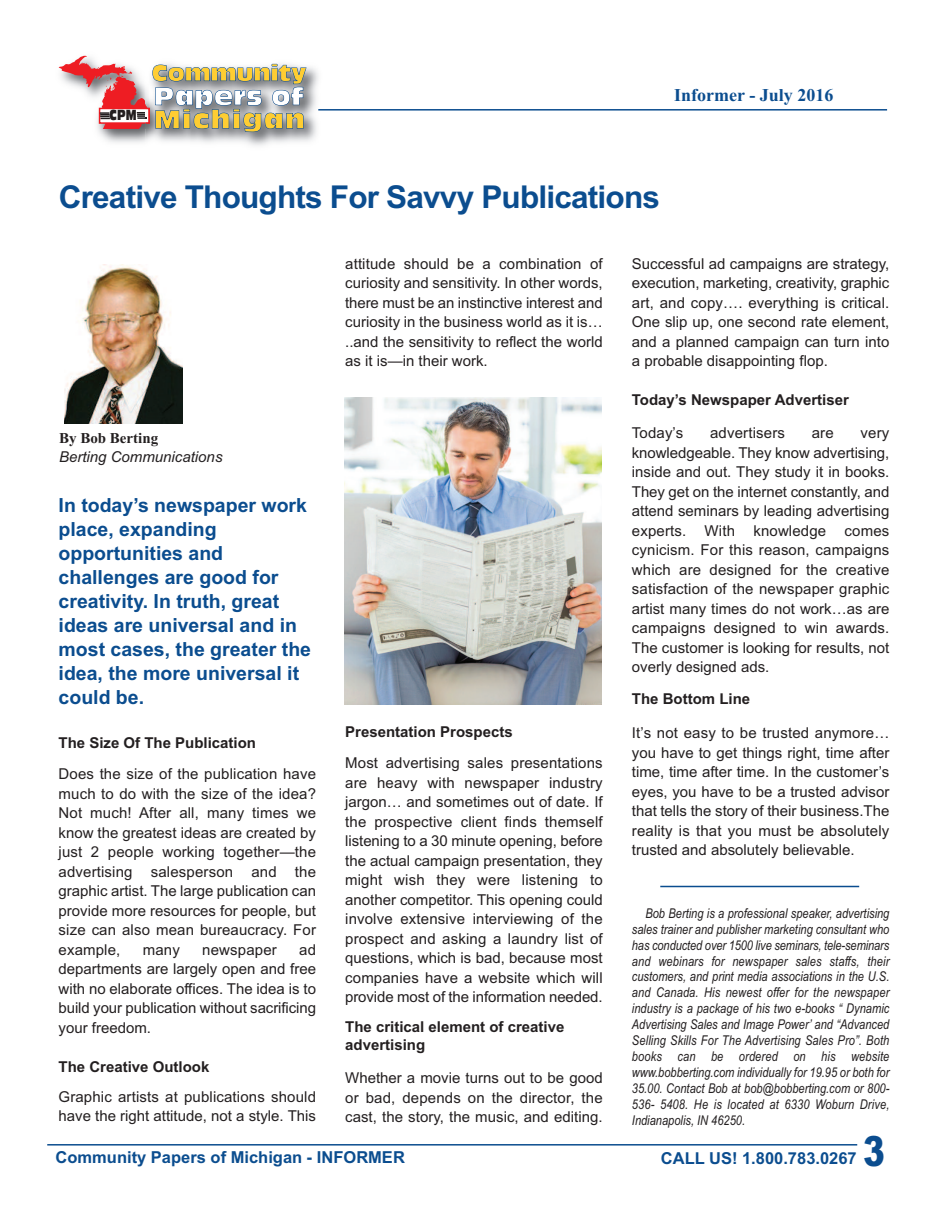
<style>
.page{position:relative;width:945px;height:1215px;background:#fff}
.page>*{position:absolute;margin:0;border:0;box-sizing:border-box;transform-origin:0 0}
.t1{font:900 41.7px "Arial";color:#0b4d8f;scale:.78 1}
.t2{font:700 31.5px "Arial";letter-spacing:-.025em;color:#0b4d8f}
.t3{font:700 19.5px/24px "Arial";color:#0b4d8f}
.t4{font:700 18px "Times New Roman";color:#0b4d8f}
.t5{font:700 16.5px "Arial";color:#0b4d8f}
.t6{font:15px/19.5px "Arial";color:#231f20;text-align:justify}
.t7{font:700 15px/18px "Arial";color:#231f20}
.t8{font:italic 15px "Arial";color:#231f20}
.t9{font:700 15px "Times New Roman";color:#231f20}
.t10{font:14.25px "Antique Olive Compact";color:#231f20;scale:.75 1}
.t11{font:italic 13.5px/15.9px "Arial Narrow";letter-spacing:.01em;color:#231f20;text-align:justify}
</style>
<div class="page">
<img style="left:58px;top:55px;width:88px;height:88px">
<img style="left:146px;top:67px;width:173px;height:79px">
<svg style="left:59px;top:56px;width:248px;height:76px"></svg>
<hr style="left:318px;top:109px;width:569px;height:2px;background:#0b4d8f">
<hr style="left:47px;top:1144px;width:810px;height:2px;background:#0b4d8f">
<img style="left:65px;top:265px;width:117px;height:159px">
<img style="left:344px;top:398px;width:258px;height:307px">
<hr style="left:660px;top:886px;width:199px;height:1px;background:#0b4d8f">
<p class="t10" style="left:110px;top:110px;width:38px">CPM</p>
<p class="t4" style="left:674px;top:84px;width:161px">Informer - July 2016</p>
<h2 class="t2" style="left:59px;top:179px;width:603px">Creative Thoughts For Savvy Publications</h2>
<p class="t9" style="left:59px;top:430px;width:101px">By Bob Berting</p>
<p class="t8" style="left:59px;top:448px;width:165px">Berting Communications</p>
<h3 class="t3" style="left:59px;top:493px;width:254px">In today’s newspaper work place, expanding opportunities and challenges are good for creativity. In truth, great ideas are universal and in most cases, the greater the idea, the more universal it could be.</h3>
<p class="t7" style="left:59px;top:734px;width:199px">The Size Of The Publication</p>
<p class="t6" style="left:59px;top:764px;width:259px">Does the size of the publication have much to do with the size of the idea?<br>Not much! After all, many times we know the greatest ideas are created by just 2 people working together—the advertising salesperson and the graphic artist. The large publication can provide more resources for people, but size can also mean bureaucracy. For example,</p>
<p class="t6" style="left:59px;top:940px;width:259px;text-indent:241px">ad departments are largely open and free with no elaborate offices. The idea is to build your publication without sacrificing your freedom.</p>
<p class="t7" style="left:59px;top:1058px;width:152px">The Creative Outlook</p>
<p class="t6" style="left:59px;top:1087px;width:259px">Graphic artists at publications should have the right attitude, not a style. This</p>
<p class="t6" style="left:143px;top:940px;width:39px">many</p>
<p class="t6" style="left:202px;top:940px;width:76px">newspaper</p>
<p class="t6" style="left:345px;top:254px;width:259px">attitude should be a combination of curiosity and sensitivity. In other words, there must be an instinctive interest and curiosity in the business world as it is… ..and the sensitivity to reflect the world as it is—in their work.</p>
<p class="t7" style="left:345px;top:723px;width:169px">Presentation Prospects</p>
<p class="t6" style="left:345px;top:753px;width:259px">Most advertising sales presentations are heavy with newspaper industry jargon… and sometimes out of date. If the prospective client finds themself listening to a 30 minute opening, before the actual campaign presentation, they might wish they were listening to another competitor. This opening could involve extensive interviewing of the prospect and asking a laundry list of questions, which is bad, because most companies have a website which will provide most of the information needed.</p>
<p class="t7" style="left:345px;top:1018px;width:221px">The critical element of creative advertising</p>
<p class="t6" style="left:345px;top:1068px;width:259px">Whether a movie turns out to be good or bad, depends on the director, the cast, the story, the music, and editing.</p>
<p class="t6" style="left:632px;top:254px;width:259px">Successful ad campaigns are strategy, execution, marketing, creativity, graphic art, and copy…. everything is critical.<br>One slip up, one second rate element, and a planned campaign can turn into a probable disappointing flop.</p>
<p class="t7" style="left:632px;top:391px;width:219px">Today’s Newspaper Advertiser</p>
<p class="t6" style="left:632px;top:423px;width:53px">Today’s</p>
<p class="t6" style="left:710px;top:423px;width:76px">advertisers</p>
<p class="t6" style="left:812px;top:423px;width:23px">are</p>
<p class="t6" style="left:632px;top:423px;width:259px;text-indent:229px">very knowledgeable. They know advertising, inside and out. They study it in books.<br>They get on the internet constantly, and attend seminars by leading advertising experts. With knowledge comes cynicism. For this reason, campaigns which are designed for the creative satisfaction of the newspaper graphic artist many times do not work…as are campaigns designed to win awards.<br>The customer is looking for results, not overly designed ads.</p>
<p class="t7" style="left:632px;top:690px;width:120px">The Bottom Line</p>
<p class="t6" style="left:632px;top:723px;width:259px">It’s not easy to be trusted anymore… you have to get things right, time after time, time after time. In the customer’s eyes, you have to be a trusted advisor that tells the story of their business.The reality is that you must be absolutely trusted and absolutely believable.</p>
<p class="t11" style="left:632px;top:905px;width:259px;text-indent:14px">Bob Berting is a professional speaker, advertising sales trainer and publisher marketing consultant who has conducted over 1500 live seminars, tele-seminars and webinars for newspaper sales staffs, their customers, and print media associations in the U.S. and Canada. His newest offer for the newspaper industry is a package of his two e-books “ Dynamic Advertising Sales and Image Power’ and “Advanced Selling Skills For The Advertising Sales Pro”. Both books can be ordered on his website www.bobberting.com individually for 19.95 or both for 35.00. Contact Bob at bob@bobberting.com or 800- 536- 5408. He is located at 6330 Woburn Drive, Indianapolis, IN 46250.</p>
<p class="t5" style="left:56px;top:1148px;width:351px">Community Papers of Michigan - INFORMER</p>
<p class="t5" style="left:661px;top:1148px;width:197px">CALL US! 1.800.783.0267</p>
<h1 class="t1" style="left:863px;top:1127px;width:29px">3</h1>
</div>
